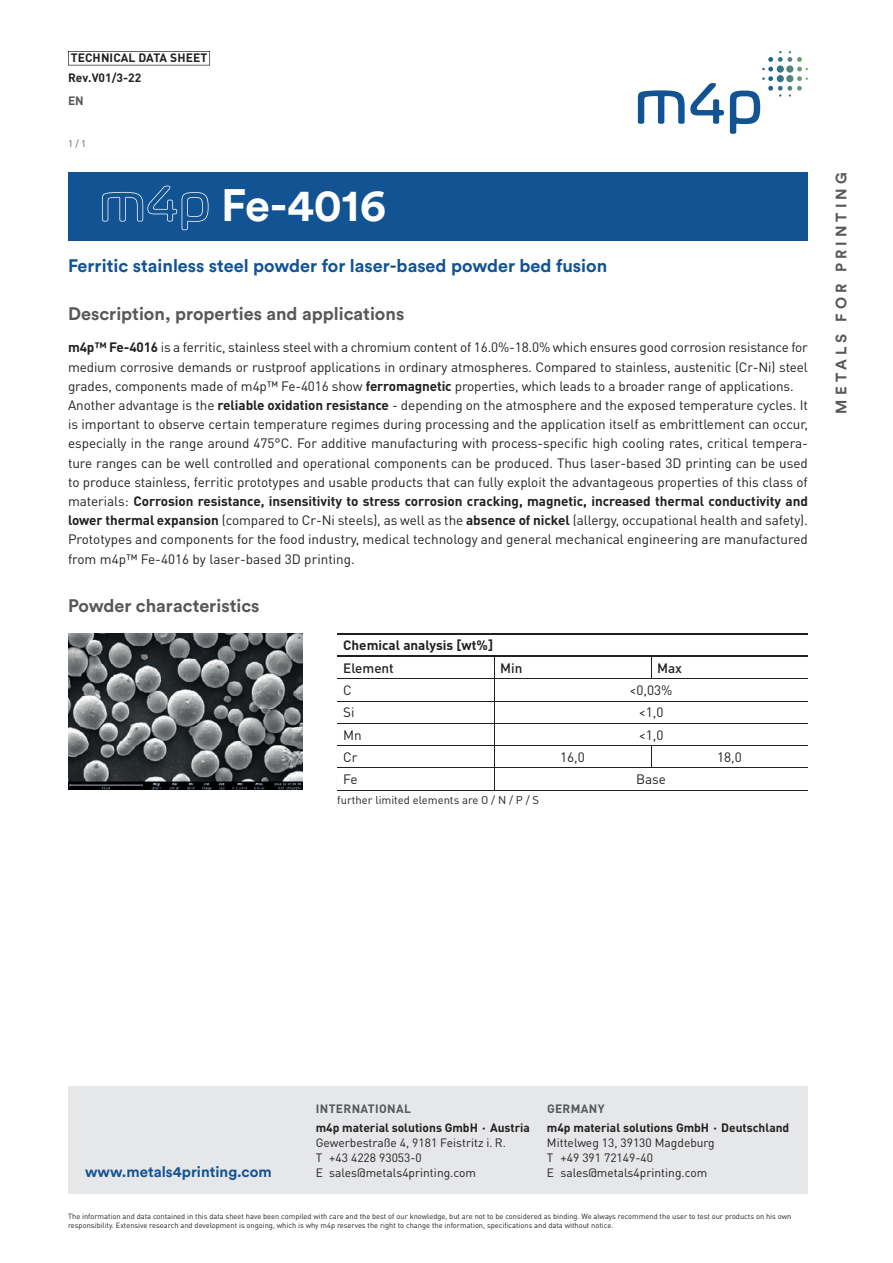
<style>
.page{position:relative;width:893px;height:1263px;background:#fff}
.page>*{position:absolute;margin:0;border:0;box-sizing:border-box;transform-origin:0 0}
.t1{font:700 45px "Circular Std";letter-spacing:-.005em;color:#fff}
.t2{font:700 18px "Circular Std";color:#57585a}
.t3{font:700 18px "Circular Std";color:#125393}
.t4{font:700 15px "Circular Std";color:#125393}
.t5{font:700 15px "Circular Std";letter-spacing:.27em;color:#57585a}
.t6{font:13.5px/19.2px "DIN Pro";letter-spacing:-.005em;color:#231f20}
.t7{font:700 13.5px "DIN Pro";color:#231f20}
.t8{font:500 13.5px "DIN Pro";color:#231f20}
.t9{font:12px/15px "DIN Pro";color:#231f20}
.t10{font:700 12px/20px "DIN Pro";color:#231f20}
.t11{font:700 12px "DIN Pro";letter-spacing:.03em;color:#57585a}
.t12{font:11.25px "DIN Pro";color:#231f20}
.t13{font:9.6px "DIN Pro";color:#57585a}
.t14{font:7.5px/9px "DIN Pro";color:#231f20}
.s1{font-weight:700}
</style>
<div class="page">
<svg style="left:730px;top:51px;width:78px;height:83px"></svg>
<svg style="left:638px;top:83px;width:86px;height:41px"></svg>
<div style="left:68px;top:1086px;width:740px;height:108px;background:#e6e7e9"></div>
<svg style="left:68px;top:51px;width:142px;height:14px"></svg>
<div style="left:68px;top:172px;width:740px;height:68px;background:#125393"></div>
<svg style="left:102px;top:186px;width:107px;height:44px"></svg>
<img style="left:68px;top:633px;width:235px;height:157px">
<svg style="left:651px;top:657px;width:1px;height:21px"></svg>
<hr style="left:337px;top:678px;width:157px;height:1px;background:#231f20">
<hr style="left:494px;top:678px;width:157px;height:1px;background:#231f20">
<hr style="left:651px;top:678px;width:157px;height:1px;background:#231f20">
<hr style="left:337px;top:701px;width:157px;height:1px;background:#231f20">
<hr style="left:494px;top:701px;width:157px;height:1px;background:#231f20">
<hr style="left:651px;top:701px;width:157px;height:1px;background:#231f20">
<hr style="left:337px;top:723px;width:157px;height:1px;background:#231f20">
<hr style="left:494px;top:723px;width:157px;height:1px;background:#231f20">
<hr style="left:651px;top:723px;width:157px;height:1px;background:#231f20">
<hr style="left:337px;top:745px;width:157px;height:1px;background:#231f20">
<hr style="left:494px;top:745px;width:157px;height:1px;background:#231f20">
<hr style="left:651px;top:745px;width:157px;height:1px;background:#231f20">
<svg style="left:651px;top:746px;width:1px;height:22px"></svg>
<hr style="left:337px;top:768px;width:157px;height:1px;background:#231f20">
<hr style="left:494px;top:768px;width:157px;height:1px;background:#231f20">
<svg style="left:494px;top:657px;width:1px;height:133px"></svg>
<hr style="left:651px;top:768px;width:157px;height:1px;background:#231f20">
<hr style="left:337px;top:790px;width:157px;height:1px;background:#231f20">
<hr style="left:494px;top:790px;width:157px;height:1px;background:#231f20">
<hr style="left:651px;top:790px;width:157px;height:1px;background:#231f20">
<hr style="left:337px;top:633px;width:157px;height:2px;background:#231f20">
<hr style="left:494px;top:633px;width:157px;height:2px;background:#231f20">
<hr style="left:651px;top:633px;width:157px;height:2px;background:#231f20">
<hr style="left:337px;top:656px;width:157px;height:1px;background:#231f20">
<hr style="left:494px;top:656px;width:157px;height:1px;background:#231f20">
<hr style="left:651px;top:656px;width:157px;height:1px;background:#231f20">
<p class="t10" style="left:68px;top:48px;width:141px">TECHNICAL DATA SHEET<br>Rev.V01/3-22</p>
<p class="t11" style="left:68px;top:93px;width:17px">EN</p>
<p class="t13" style="left:68px;top:137px;width:20px">1 / 1</p>
<h1 class="t1" style="left:221px;top:177px;width:166px">Fe-4016</h1>
<h2 class="t3" style="left:68px;top:254px;width:541px">Ferritic stainless steel powder for laser-based powder bed fusion</h2>
<h2 class="t2" style="left:68px;top:302px;width:338px">Description, properties and applications</h2>
<p class="t6" style="left:68px;top:337px;width:741px"><span class="s1">m4p™ Fe-4016</span> is a ferritic, stainless steel with a chromium content of 16.0%-18.0% which ensures good corrosion resistance for medium corrosive demands or rustproof applications in ordinary atmospheres. Compared to stainless, austenitic (Cr-Ni) steel grades, components made of m4p™ Fe-4016 show <span class="s1">ferromagnetic</span> properties, which leads to a broader range of applications.<br>Another advantage is the <span class="s1">reliable oxidation resistance</span> - depending on the atmosphere and the exposed temperature cycles. It is important to observe certain temperature regimes during processing and the application itself as embrittlement can occur, especially in the range around 475°C. For additive manufacturing with process-specific high cooling rates, critical tempera&shy;ture ranges can be well controlled and operational components can be produced. Thus laser-based 3D printing can be used to produce stainless, ferritic prototypes and usable products that can fully exploit the advantageous properties of this class of materials: <span class="s1">Corrosion resistance, insensitivity to stress corrosion cracking, magnetic, increased thermal conductivity and lower thermal expansion</span> (compared to Cr-Ni steels), as well as the <span class="s1">absence of nickel</span> (allergy, occupational health and safety).<br>Prototypes and components for the food industry, medical technology and general mechanical engineering are manufactured from m4p™ Fe-4016 by laser-based 3D printing.</p>
<h2 class="t2" style="left:68px;top:594px;width:193px">Powder characteristics</h2>
<p class="t7" style="left:343px;top:636px;width:151px">Chemical analysis [wt%]</p>
<p class="t8" style="left:343px;top:659px;width:52px">Element</p>
<p class="t8" style="left:500px;top:659px;width:24px">Min</p>
<p class="t8" style="left:657px;top:659px;width:26px">Max</p>
<p class="t6" style="left:343px;top:680px;width:10px">C</p>
<p class="t6" style="left:629px;top:680px;width:44px">&lt;0,03%</p>
<p class="t6" style="left:343px;top:702px;width:13px">Si</p>
<p class="t6" style="left:639px;top:702px;width:26px">&lt;1,0</p>
<p class="t6" style="left:343px;top:725px;width:20px">Mn</p>
<p class="t6" style="left:639px;top:725px;width:26px">&lt;1,0</p>
<p class="t6" style="left:343px;top:747px;width:16px">Cr</p>
<p class="t6" style="left:560px;top:747px;width:26px">16,0</p>
<p class="t6" style="left:717px;top:747px;width:26px">18,0</p>
<p class="t6" style="left:343px;top:769px;width:16px">Fe</p>
<p class="t6" style="left:636px;top:769px;width:31px">Base</p>
<p class="t12" style="left:337px;top:792px;width:203px">further limited elements are O / N / P / S</p>
<p class="t5" style="left:832px;top:413px;width:243px;rotate:-90deg">METALS FOR PRINTING</p>
<p class="t11" style="left:316px;top:1100px;width:97px">INTERNATIONAL</p>
<p class="t10" style="left:316px;top:1117px;width:216px">m4p material solutions GmbH · Austria</p>
<p class="t9" style="left:316px;top:1134px;width:192px">Gewerbestraße 4, 9181 Feistritz i. R.<br>T +43 4228 93053-0</p>
<p class="t4" style="left:85px;top:1162px;width:188px">www.metals4printing.com</p>
<p class="t9" style="left:316px;top:1164px;width:162px">E sales@metals4printing.com</p>
<p class="t11" style="left:547px;top:1100px;width:59px">GERMANY</p>
<p class="t10" style="left:547px;top:1117px;width:244px">m4p material solutions GmbH · Deutschland</p>
<p class="t9" style="left:547px;top:1134px;width:169px">Mittelweg 13, 39130 Magdeburg<br>T +49 391 72149-40<br>E sales@metals4printing.com</p>
<p class="t14" style="left:68px;top:1211px;width:725px">The information and data contained in this data sheet have been compiled with care and the best of our knowledge, but are not to be considered as binding. We always recommend the user to test our products on his own responsibility. Extensive research and development is ongoing, which is why m4p reserves the right to change the information, specifications and data without notice.</p>
</div>
